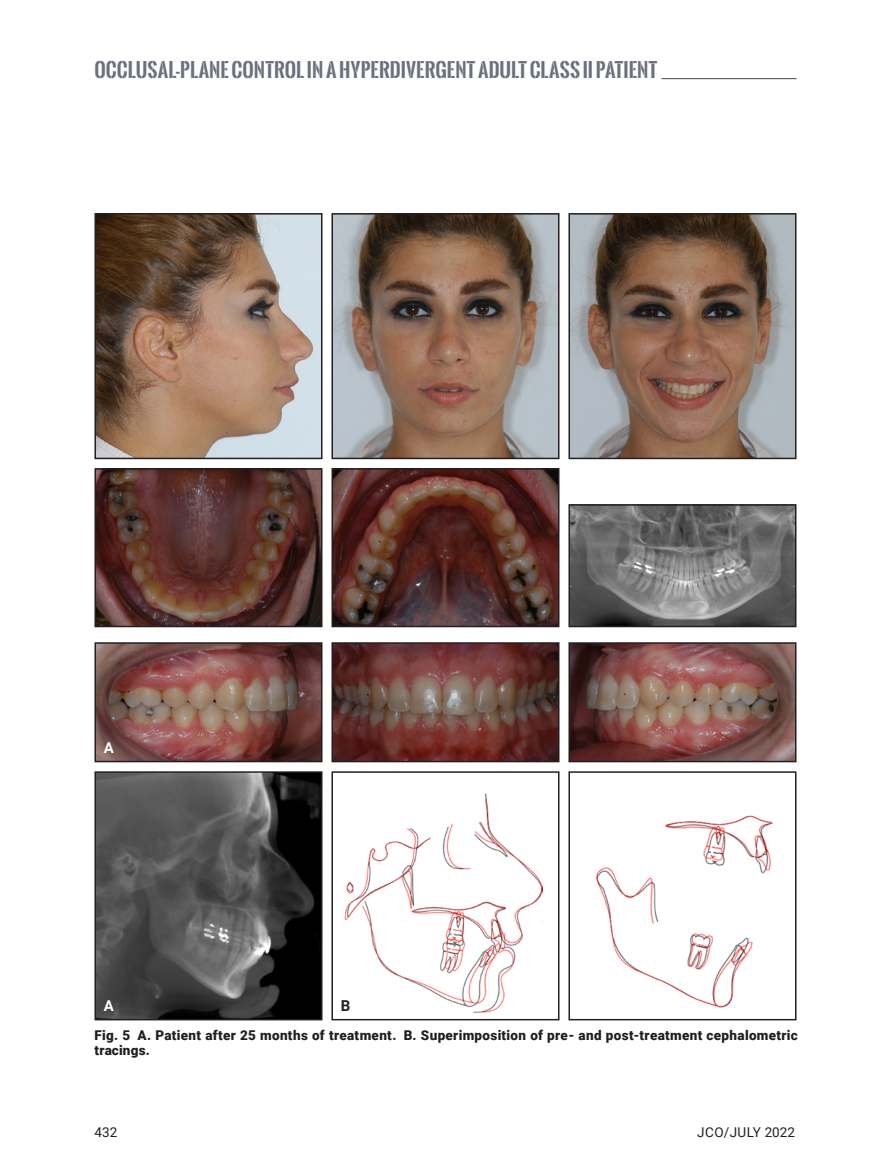
<style>
.page{position:relative;width:891px;height:1175px;background:#fff}
.page>*{position:absolute;margin:0;border:0;box-sizing:border-box;transform-origin:0 0}
.t1{font:700 19.5px "Oswald Stencil";letter-spacing:.005em;color:#6b707e}
.t2{font:700 15px "Roboto";color:#fff}
.t3{font:700 15px "Roboto";color:#231f20}
.t4{font:900 13.5px/15px "Roboto";letter-spacing:.025em;color:#231f20}
.t5{font:13.5px "Roboto";color:#231f20}
</style>
<div class="page">
<hr style="left:662px;top:78px;width:134px;height:1px;background:#565d6c">
<img style="left:97px;top:216px;width:222px;height:240px">
<div style="left:94px;top:213px;width:228px;height:246px;border:2px solid #231f20"></div>
<img style="left:97px;top:774px;width:222px;height:243px">
<div style="left:94px;top:771px;width:228px;height:249px;border:2px solid #231f20"></div>
<img style="left:344px;top:793px;width:198px;height:220px">
<div style="left:332px;top:771px;width:228px;height:249px;border:2px solid #231f20"></div>
<img style="left:596px;top:867px;width:157px;height:141px">
<div style="left:568px;top:771px;width:228px;height:249px;border:2px solid #231f20"></div>
<img style="left:97px;top:645px;width:222px;height:114px">
<div style="left:94px;top:642px;width:228px;height:120px;border:2px solid #231f20"></div>
<img style="left:97px;top:471px;width:222px;height:153px">
<div style="left:94px;top:468px;width:228px;height:159px;border:2px solid #231f20"></div>
<img style="left:335px;top:216px;width:222px;height:240px">
<div style="left:332px;top:213px;width:228px;height:246px;border:2px solid #231f20"></div>
<img style="left:335px;top:645px;width:222px;height:114px">
<div style="left:332px;top:642px;width:228px;height:120px;border:2px solid #231f20"></div>
<img style="left:571px;top:507px;width:222px;height:117px">
<div style="left:568px;top:504px;width:228px;height:123px;border:2px solid #231f20"></div>
<img style="left:335px;top:471px;width:222px;height:153px">
<div style="left:332px;top:468px;width:228px;height:159px;border:2px solid #231f20"></div>
<img style="left:571px;top:216px;width:222px;height:240px">
<div style="left:568px;top:213px;width:228px;height:246px;border:2px solid #231f20"></div>
<img style="left:571px;top:645px;width:222px;height:114px">
<div style="left:568px;top:642px;width:228px;height:120px;border:2px solid #231f20"></div>
<img style="left:664px;top:815px;width:108px;height:58px">
<h1 class="t1" style="left:94px;top:55px;width:564px">OCCLUSAL-PLANE CONTROL IN A HYPERDIVERGENT ADULT CLASS II PATIENT</h1>
<p class="t2" style="left:104px;top:737px;width:12px">a</p>
<p class="t2" style="left:104px;top:995px;width:12px">a</p>
<p class="t3" style="left:341px;top:995px;width:11px">B</p>
<p class="t4" style="left:94px;top:1026px;width:705px">Fig. 5 A. Patient after 25 months of treatment. B. Superimposition of pre- and post-treatment cephalometric tracings.</p>
<p class="t5" style="left:94px;top:1123px;width:24px">432</p>
<p class="t5" style="left:697px;top:1123px;width:99px">JCO/july 2022</p>
</div>
